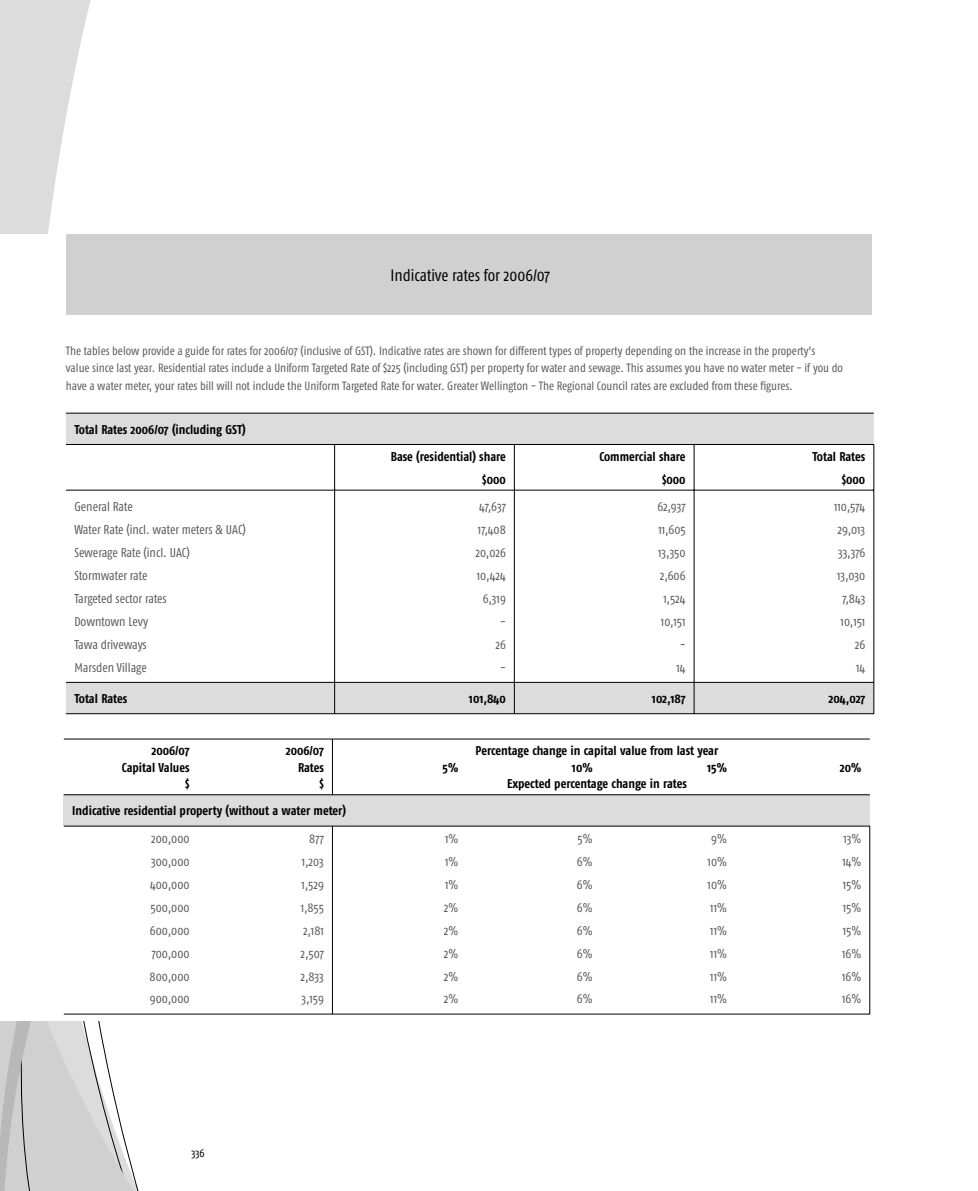
<style>
.page{position:relative;width:978px;height:1191px;background:#fff}
.page>*{position:absolute;margin:0;border:0;box-sizing:border-box;transform-origin:0 0}
.t1{font:16.5px "Fago Co";color:#000}
.t2{font:12.75px "Fago Co";color:#5a5a5a}
.t3{font:700 12.75px "Fago Co";color:#000}
.t4{font:12px/17.2px "Fago Co";color:#5a5a5a}
.t5{font:11.25px "Fago Co";color:#000}
</style>
<div class="page">
<svg style="left:0;top:0;width:91px;height:127px;fill:#dcdcdc"></svg>
<svg style="left:0;top:127px;width:139px;height:1063px"></svg>
<svg style="left:0;top:1020px;width:112px;height:170px;background:#d0d0d0"></svg>
<div style="left:0;top:234px;width:978px;height:786px;background:#fff"></div>
<div style="left:66px;top:234px;width:806px;height:81px;background:#d0d0d0"></div>
<svg style="left:66px;top:414px;width:808px;height:299px"></svg>
<hr style="left:66px;top:413px;width:808px;height:1px;background:#000">
<hr style="left:66px;top:444px;width:808px;height:1px;background:#000">
<svg style="left:334px;top:445px;width:1px;height:237px"></svg>
<svg style="left:514px;top:445px;width:1px;height:237px"></svg>
<svg style="left:694px;top:445px;width:1px;height:237px"></svg>
<svg style="left:874px;top:445px;width:1px;height:237px"></svg>
<hr style="left:66px;top:490px;width:808px;height:1px;background:#000">
<hr style="left:66px;top:682px;width:448px;height:1px;background:#000">
<hr style="left:334px;top:682px;width:1px;height:31px;background:#000">
<hr style="left:514px;top:682px;width:180px;height:1px;background:#000">
<hr style="left:514px;top:682px;width:1px;height:31px;background:#000">
<hr style="left:694px;top:682px;width:180px;height:1px;background:#000">
<hr style="left:694px;top:682px;width:1px;height:31px;background:#000">
<hr style="left:874px;top:682px;width:1px;height:31px;background:#000">
<hr style="left:66px;top:713px;width:628px;height:1px;background:#000">
<hr style="left:694px;top:713px;width:180px;height:1px;background:#000">
<div style="left:64px;top:794px;width:806px;height:32px;background:#dcdcdc"></div>
<hr style="left:198px;top:738px;width:269px;height:1px;background:#000">
<svg style="left:332px;top:739px;width:1px;height:23px"></svg>
<hr style="left:467px;top:738px;width:403px;height:1px;background:#000">
<hr style="left:332px;top:762px;width:1px;height:32px;background:#000">
<hr style="left:198px;top:794px;width:672px;height:1px;background:#000">
<hr style="left:198px;top:826px;width:269px;height:1px;background:#000">
<hr style="left:735px;top:826px;width:135px;height:1px;background:#000">
<svg style="left:332px;top:827px;width:1px;height:186px"></svg>
<svg style="left:869px;top:827px;width:1px;height:186px"></svg>
<hr style="left:198px;top:1013px;width:269px;height:1px;background:#000">
<hr style="left:735px;top:1013px;width:135px;height:1px;background:#000">
<hr style="left:467px;top:826px;width:268px;height:1px;background:#000">
<hr style="left:467px;top:1013px;width:268px;height:1px;background:#000">
<hr style="left:64px;top:826px;width:134px;height:1px;background:#000">
<hr style="left:64px;top:1013px;width:134px;height:1px;background:#000">
<hr style="left:64px;top:738px;width:134px;height:1px;background:#000">
<hr style="left:64px;top:794px;width:134px;height:1px;background:#000">
<h1 class="t1" style="left:391px;top:269px;width:161px">Indicative rates for 2006/07</h1>
<p class="t4" style="left:66px;top:343px;width:779px">The tables below provide a guide for rates for 2006/07 (inclusive of GST). Indicative rates are shown for different types of property depending on the increase in the property’s<br>value since last year. Residential rates include a Uniform Targeted Rate of $225 (including GST) per property for water and sewage. This assumes you have no water meter - if you do have a water meter, your rates bill will not include the Uniform Targeted Rate for water. Greater Wellington - The Regional Council rates are excluded from these figures.</p>
<p class="t3" style="left:74px;top:424px;width:173px">Total Rates 2006/07 (including GST)</p>
<p class="t3" style="left:391px;top:452px;width:117px">Base (residential) share</p>
<p class="t3" style="left:599px;top:452px;width:88px">Commercial share</p>
<p class="t3" style="left:812px;top:452px;width:54px">Total Rates</p>
<p class="t3" style="left:482px;top:474px;width:25px">$000</p>
<p class="t3" style="left:662px;top:474px;width:25px">$000</p>
<p class="t3" style="left:842px;top:474px;width:25px">$000</p>
<p class="t2" style="left:74px;top:502px;width:60px">General Rate</p>
<p class="t2" style="left:479px;top:502px;width:28px">47,637</p>
<p class="t2" style="left:657px;top:502px;width:30px">62,937</p>
<p class="t2" style="left:834px;top:502px;width:33px">110,574</p>
<p class="t2" style="left:74px;top:525px;width:173px">Water Rate (incl. water meters &amp; UAC)</p>
<p class="t2" style="left:478px;top:525px;width:29px">17,408</p>
<p class="t2" style="left:658px;top:525px;width:29px">11,605</p>
<p class="t2" style="left:838px;top:525px;width:29px">29,013</p>
<p class="t2" style="left:74px;top:547px;width:117px">Sewerage Rate (incl. UAC)</p>
<p class="t2" style="left:475px;top:547px;width:32px">20,026</p>
<p class="t2" style="left:658px;top:547px;width:29px">13,350</p>
<p class="t2" style="left:838px;top:547px;width:29px">33,376</p>
<p class="t2" style="left:74px;top:570px;width:74px">Stormwater rate</p>
<p class="t2" style="left:477px;top:570px;width:30px">10,424</p>
<p class="t2" style="left:660px;top:570px;width:27px">2,606</p>
<p class="t2" style="left:837px;top:570px;width:30px">13,030</p>
<p class="t2" style="left:74px;top:593px;width:94px">Targeted sector rates</p>
<p class="t2" style="left:483px;top:593px;width:25px">6,319</p>
<p class="t2" style="left:663px;top:593px;width:24px">1,524</p>
<p class="t2" style="left:842px;top:593px;width:25px">7,843</p>
<p class="t2" style="left:74px;top:616px;width:75px">Downtown Levy</p>
<p class="t2" style="left:500px;top:616px;width:7px">-</p>
<p class="t2" style="left:661px;top:616px;width:26px">10,151</p>
<p class="t2" style="left:841px;top:616px;width:26px">10,151</p>
<p class="t2" style="left:74px;top:639px;width:74px">Tawa driveways</p>
<p class="t2" style="left:495px;top:639px;width:12px">26</p>
<p class="t2" style="left:680px;top:639px;width:7px">-</p>
<p class="t2" style="left:855px;top:639px;width:12px">26</p>
<p class="t2" style="left:74px;top:662px;width:74px">Marsden Village</p>
<p class="t2" style="left:500px;top:662px;width:7px">-</p>
<p class="t2" style="left:677px;top:662px;width:11px">14</p>
<p class="t2" style="left:856px;top:662px;width:11px">14</p>
<p class="t3" style="left:74px;top:694px;width:54px">Total Rates</p>
<p class="t3" style="left:469px;top:694px;width:38px">101,840</p>
<p class="t3" style="left:652px;top:694px;width:35px">102,187</p>
<p class="t3" style="left:829px;top:694px;width:38px">204,027</p>
<p class="t3" style="left:151px;top:746px;width:40px">2006/07</p>
<p class="t3" style="left:286px;top:746px;width:40px">2006/07</p>
<p class="t3" style="left:476px;top:746px;width:244px">Percentage change in capital value from last year</p>
<p class="t3" style="left:122px;top:762px;width:69px">Capital Values</p>
<p class="t3" style="left:298px;top:762px;width:27px">Rates</p>
<p class="t3" style="left:443px;top:762px;width:17px">5%</p>
<p class="t3" style="left:572px;top:762px;width:22px">10%</p>
<p class="t3" style="left:707px;top:762px;width:21px">15%</p>
<p class="t3" style="left:840px;top:762px;width:23px">20%</p>
<p class="t3" style="left:185px;top:779px;width:6px">$</p>
<p class="t3" style="left:319px;top:779px;width:6px">$</p>
<p class="t3" style="left:507px;top:779px;width:181px">Expected percentage change in rates</p>
<p class="t3" style="left:72px;top:806px;width:275px">Indicative residential property (without a water meter)</p>
<p class="t2" style="left:151px;top:833px;width:40px">200,000</p>
<p class="t2" style="left:309px;top:833px;width:16px">877</p>
<p class="t2" style="left:445px;top:833px;width:15px">1%</p>
<p class="t2" style="left:578px;top:833px;width:17px">5%</p>
<p class="t2" style="left:711px;top:833px;width:17px">9%</p>
<p class="t2" style="left:843px;top:833px;width:19px">13%</p>
<p class="t2" style="left:151px;top:856px;width:40px">300,000</p>
<p class="t2" style="left:302px;top:856px;width:24px">1,203</p>
<p class="t2" style="left:445px;top:856px;width:15px">1%</p>
<p class="t2" style="left:577px;top:856px;width:17px">6%</p>
<p class="t2" style="left:708px;top:856px;width:21px">10%</p>
<p class="t2" style="left:842px;top:856px;width:20px">14%</p>
<p class="t2" style="left:150px;top:879px;width:41px">400,000</p>
<p class="t2" style="left:302px;top:879px;width:24px">1,529</p>
<p class="t2" style="left:445px;top:879px;width:15px">1%</p>
<p class="t2" style="left:577px;top:879px;width:17px">6%</p>
<p class="t2" style="left:708px;top:879px;width:21px">10%</p>
<p class="t2" style="left:843px;top:879px;width:20px">15%</p>
<p class="t2" style="left:151px;top:902px;width:41px">500,000</p>
<p class="t2" style="left:301px;top:902px;width:25px">1,855</p>
<p class="t2" style="left:444px;top:902px;width:16px">2%</p>
<p class="t2" style="left:577px;top:902px;width:17px">6%</p>
<p class="t2" style="left:710px;top:902px;width:18px">11%</p>
<p class="t2" style="left:843px;top:902px;width:20px">15%</p>
<p class="t2" style="left:150px;top:925px;width:41px">600,000</p>
<p class="t2" style="left:303px;top:925px;width:22px">2,181</p>
<p class="t2" style="left:444px;top:925px;width:16px">2%</p>
<p class="t2" style="left:577px;top:925px;width:17px">6%</p>
<p class="t2" style="left:710px;top:925px;width:18px">11%</p>
<p class="t2" style="left:843px;top:925px;width:20px">15%</p>
<p class="t2" style="left:152px;top:948px;width:39px">700,000</p>
<p class="t2" style="left:301px;top:948px;width:25px">2,507</p>
<p class="t2" style="left:444px;top:948px;width:16px">2%</p>
<p class="t2" style="left:577px;top:948px;width:17px">6%</p>
<p class="t2" style="left:710px;top:948px;width:18px">11%</p>
<p class="t2" style="left:842px;top:948px;width:21px">16%</p>
<p class="t2" style="left:150px;top:971px;width:42px">800,000</p>
<p class="t2" style="left:301px;top:971px;width:25px">2,833</p>
<p class="t2" style="left:444px;top:971px;width:16px">2%</p>
<p class="t2" style="left:577px;top:971px;width:17px">6%</p>
<p class="t2" style="left:710px;top:971px;width:18px">11%</p>
<p class="t2" style="left:842px;top:971px;width:21px">16%</p>
<p class="t2" style="left:150px;top:994px;width:41px">900,000</p>
<p class="t2" style="left:302px;top:994px;width:24px">3,159</p>
<p class="t2" style="left:444px;top:994px;width:16px">2%</p>
<p class="t2" style="left:577px;top:994px;width:17px">6%</p>
<p class="t2" style="left:710px;top:994px;width:18px">11%</p>
<p class="t2" style="left:842px;top:994px;width:21px">16%</p>
<p class="t5" style="left:191px;top:1148px;width:15px">336</p>
</div>
